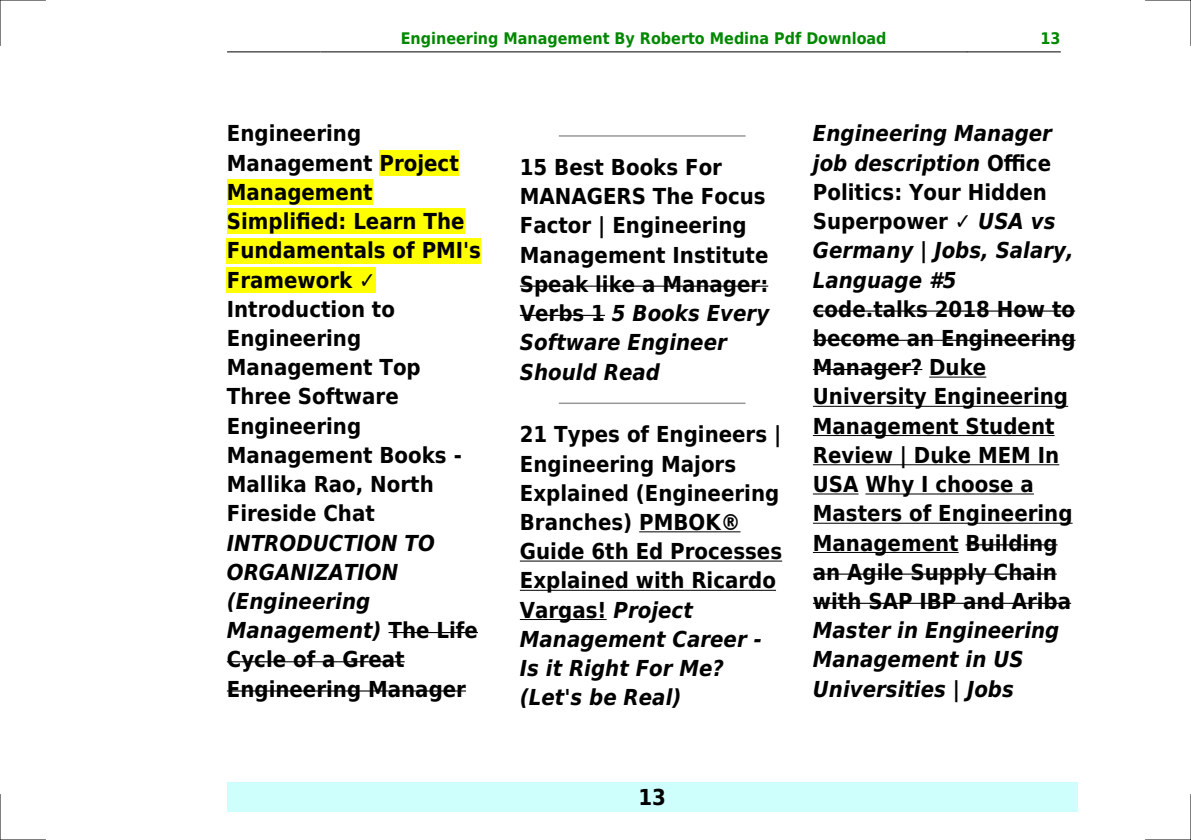
<style>
.page{position:relative;width:1191px;height:840px;background:#fff}
.page>*{position:absolute;margin:0;border:0;box-sizing:border-box;transform-origin:0 0}
.t1{font:700 22px/29.2px "DejaVu Sans Condensed";color:#000}
.t2{font:italic 700 22px/29.2px "DejaVu Sans Condensed";color:#000}
.t3{font:700 16px "DejaVu Sans Condensed";color:#080}
.s1{font-style:normal}
.s2{font-style:italic}
</style>
<div class="page">
<hr style="left:227px;top:51px;width:93px;height:1px;background:#000">
<hr style="left:321px;top:51px;width:645px;height:1px;background:#000">
<hr style="left:967px;top:51px;width:93px;height:1px;background:#000">
<div style="left:227px;top:782px;width:850px;height:29px;background:#cffffc"></div>
<div style="left:379px;top:150px;width:80px;height:26px;background:#ff0"></div>
<div style="left:227px;top:179px;width:145px;height:26px;background:#ff0"></div>
<div style="left:227px;top:208px;width:237px;height:26px;background:#ff0"></div>
<div style="left:227px;top:238px;width:254px;height:25px;background:#ff0"></div>
<div style="left:227px;top:267px;width:149px;height:25px;background:#ff0"></div>
<hr style="left:388px;top:631px;width:90px;height:1px;background:#000">
<hr style="left:227px;top:660px;width:178px;height:2px;background:#000">
<hr style="left:227px;top:690px;width:239px;height:1px;background:#000">
<hr style="left:559px;top:135px;width:186px;height:2px;background:#999">
<hr style="left:520px;top:285px;width:248px;height:1px;background:#000">
<hr style="left:520px;top:314px;width:85px;height:2px;background:#000">
<hr style="left:559px;top:402px;width:186px;height:2px;background:#999">
<hr style="left:639px;top:531px;width:101px;height:1px;background:#000">
<hr style="left:520px;top:560px;width:262px;height:1px;background:#000">
<hr style="left:520px;top:589px;width:256px;height:1px;background:#000">
<hr style="left:520px;top:618px;width:86px;height:1px;background:#000">
<hr style="left:813px;top:310px;width:262px;height:1px;background:#000">
<hr style="left:813px;top:339px;width:262px;height:1px;background:#000">
<hr style="left:813px;top:369px;width:109px;height:1px;background:#000">
<hr style="left:929px;top:376px;width:57px;height:1px;background:#000">
<hr style="left:813px;top:405px;width:255px;height:1px;background:#000">
<hr style="left:813px;top:435px;width:241px;height:1px;background:#000">
<hr style="left:813px;top:464px;width:246px;height:1px;background:#000">
<hr style="left:813px;top:493px;width:45px;height:1px;background:#000">
<hr style="left:865px;top:493px;width:169px;height:1px;background:#000">
<hr style="left:813px;top:522px;width:259px;height:1px;background:#000">
<hr style="left:813px;top:551px;width:145px;height:1px;background:#000">
<hr style="left:965px;top:544px;width:92px;height:1px;background:#000">
<hr style="left:813px;top:573px;width:243px;height:1px;background:#000">
<hr style="left:813px;top:602px;width:258px;height:1px;background:#000">
<hr style="left:0;top:0;width:45px;height:1px;background:#000">
<hr style="left:1145px;top:0;width:46px;height:1px;background:#000">
<hr style="left:0;top:839px;width:45px;height:1px;background:#000">
<hr style="left:1145px;top:839px;width:46px;height:1px;background:#000">
<hr style="left:0;top:0;width:1px;height:45px;background:#000">
<hr style="left:0;top:794px;width:1px;height:45px;background:#000">
<hr style="left:1190px;top:0;width:1px;height:45px;background:#000">
<hr style="left:1190px;top:794px;width:1px;height:45px;background:#000">
<p class="t3" style="left:401px;top:29px;width:487px">Engineering Management By Roberto Medina Pdf Download</p>
<p class="t3" style="left:1040px;top:29px;width:22px">13</p>
<p class="t1" style="left:227px;top:119px;width:256px">Engineering<br>Management Project<br>Management<br>Simplified: Learn The<br>Fundamentals of PMI's<br>Framework<br>Introduction to<br>Engineering<br>Management Top<br>Three Software<br>Engineering<br>Management Books -<br>Mallika Rao, North<br>Fireside Chat</p>
<p class="t2" style="left:227px;top:528px;width:252px">INTRODUCTION TO<br>ORGANIZATION (Engineering<br>Management) <span class="s1">The Life<br>Cycle of a Great<br>Engineering Manager</span></p>
<p class="t1" style="left:520px;top:153px;width:251px">15 Best Books For<br>MANAGERS The Focus<br>Factor | Engineering<br>Management Institute<br>Speak like a Manager:<br>Verbs 1 <span class="s2">5 Books Every<br>Software Engineer<br>Should Read</span></p>
<p class="t1" style="left:520px;top:420px;width:264px">21 Types of Engineers |<br>Engineering Majors<br>Explained (Engineering<br>Branches) PMBOK®<br>Guide 6th Ed Processes<br>Explained with Ricardo<br>Vargas! <span class="s2">Project<br>Management Career -<br>Is it Right For Me? (Let's be Real)</span></p>
<p class="t1" style="left:813px;top:119px;width:241px"><span class="s2">Engineering Manager job description</span> Office<br>Politics: Your Hidden<br>Superpower</p>
<p class="t2" style="left:813px;top:207px;width:262px;text-indent:165px">USA vs<br>Germany | Jobs, Salary,<br>Language #5</p>
<p class="t1" style="left:813px;top:294px;width:264px">code.talks 2018 How to become an Engineering<br>Manager? Duke<br>University Engineering<br>Management Student<br>Review | Duke MEM In<br>USA Why I choose a<br>Masters of Engineering<br>Management Building an Agile Supply Chain with SAP IBP and Ariba</p>
<p class="t2" style="left:813px;top:615px;width:248px">Master in Engineering<br>Management in US<br>Universities | Jobs</p>
<p class="t1" style="left:638px;top:782px;width:29px">13</p>
</div>
